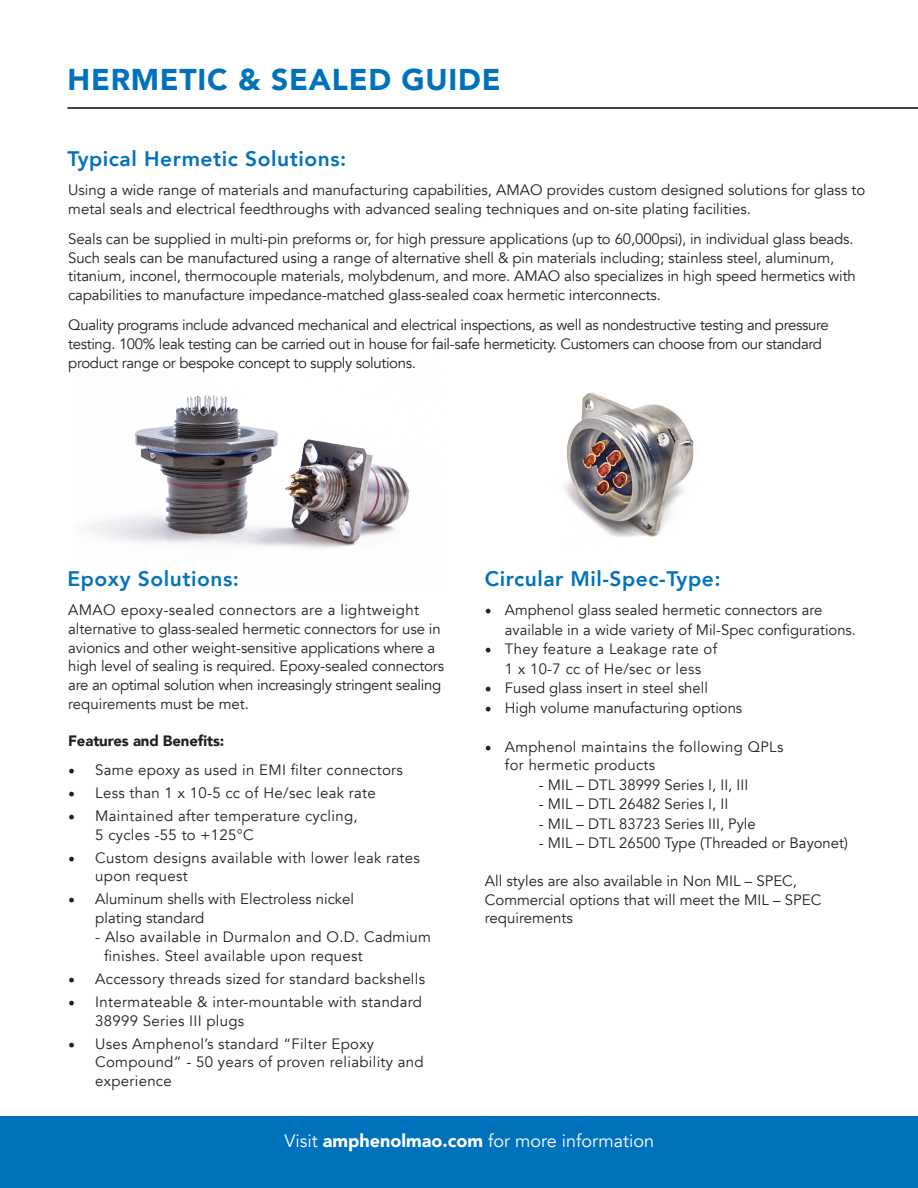
<style>
.page{position:relative;width:918px;height:1188px;background:#fff}
.page>*{position:absolute;margin:0;border:0;box-sizing:border-box;transform-origin:0 0}
.t1{font:900 30px "Avenir";letter-spacing:.025em;color:#0072bc}
.t2{font:800 21px "Avenir";letter-spacing:.025em;color:#0072bc}
.t3{font:18px "Avenir";color:#fff}
.t4{font:15px/18.8px "Avenir";color:#231f20}
.t5{font:15px/18.8px "Avenir";letter-spacing:.02em;color:#231f20}
.t6{font:15px "Avenir";letter-spacing:-.025em;color:#231f20}
.t7{font:15px/19.5px "Avenir";letter-spacing:.025em;color:#231f20;text-align:center}
.t8{font:900 15px "Avenir";letter-spacing:-.01em;color:#231f20}
.s1{font-family:"Minion Pro";font-size:18px}
.s2{font-weight:900}
</style>
<div class="page">
<div style="left:0;top:1117px;width:918px;height:71px;background:#0072bc"></div>
<hr style="left:68px;top:107px;width:850px;height:2px;background:#000">
<img style="left:563px;top:392px;width:131px;height:145px">
<img style="left:86px;top:395px;width:323px;height:154px">
<p class="t1" style="left:68px;top:54px;width:435px">HERMETIC &amp; SEALED GUIDE</p>
<p class="t2" style="left:68px;top:139px;width:280px">Typical Hermetic Solutions:</p>
<p class="t4" style="left:68px;top:181px;width:799px">Using a wide range of materials and manufacturing capabilities, AMAO provides custom designed solutions for glass to metal seals and electrical feedthroughs with advanced sealing techniques and on-site plating facilities.</p>
<p class="t4" style="left:68px;top:230px;width:787px">Seals can be supplied in multi-pin preforms or, for high pressure applications (up to 60,000psi), in individual glass beads.</p>
<p class="t4" style="left:68px;top:248px;width:789px">Such seals can be manufactured using a range of alternative shell &amp; pin materials including; stainless steel, aluminum, titanium, inconel, thermocouple materials, molybdenum, and more. AMAO also specializes in high speed hermetics with capabilities to manufacture impedance-matched glass-sealed coax hermetic interconnects.</p>
<p class="t6" style="left:68px;top:316px;width:762px">Quality programs include advanced mechanical and electrical inspections, as well as nondestructive testing and pressure</p>
<p class="t6" style="left:68px;top:335px;width:755px">testing. 100% leak testing can be carried out in house for fail-safe hermeticity. Customers can choose from our standard</p>
<p class="t6" style="left:68px;top:354px;width:349px">product range or bespoke concept to supply solutions.</p>
<p class="t2" style="left:68px;top:559px;width:173px">Epoxy Solutions:</p>
<p class="t2" style="left:485px;top:559px;width:237px">Circular Mil-Spec-Type:</p>
<p class="t4" style="left:68px;top:601px;width:377px">AMAO epoxy-sealed connectors are a lightweight alternative to glass-sealed hermetic connectors for use in avionics and other weight-sensitive applications where a high level of sealing is required. Epoxy-sealed connectors are an optimal solution when increasingly stringent sealing requirements must be met.</p>
<p class="t8" style="left:68px;top:728px;width:158px">Features and Benefits:</p>
<p class="t5" style="left:68px;top:760px;width:336px"><span class="s1">•</span> Same epoxy as used in EMI filter connectors</p>
<p class="t5" style="left:68px;top:783px;width:309px"><span class="s1">•</span> Less than 1 x 10-5 cc of He/sec leak rate</p>
<p class="t5" style="left:95px;top:807px;width:264px;text-indent:-27px"><span class="s1">•</span> Maintained after temperature cycling,<br>5 cycles -55 to +125°C</p>
<p class="t5" style="left:95px;top:848px;width:326px;text-indent:-27px"><span class="s1">•</span> Custom designs available with lower leak rates upon request</p>
<p class="t4" style="left:95px;top:890px;width:260px;text-indent:-27px"><span class="s1">•</span> Aluminum shells with Electroless nickel plating standard</p>
<p class="t5" style="left:104px;top:928px;width:328px;text-indent:-9px">- Also available in Durmalon and O.D. Cadmium finishes. Steel available upon request</p>
<p class="t5" style="left:68px;top:969px;width:358px"><span class="s1">•</span> Accessory threads sized for standard backshells</p>
<p class="t5" style="left:95px;top:993px;width:328px;text-indent:-27px"><span class="s1">•</span> Intermateable &amp; inter-mountable with standard<br>38999 Series III plugs</p>
<p class="t5" style="left:95px;top:1034px;width:330px;text-indent:-27px"><span class="s1">•</span> Uses Amphenol’s standard “Filter Epoxy<br>Compound” - 50 years of proven reliability and experience</p>
<p class="t4" style="left:505px;top:601px;width:353px;line-height:19.5px;text-indent:-20px"><span class="s1">•</span> Amphenol glass sealed hermetic connectors are available in a wide variety of Mil-Spec configurations.</p>
<p class="t7" style="left:485px;top:640px;width:234px"><span class="s1">•</span> They feature a Leakage rate of<br>1 x 10-7 cc of He/sec or less</p>
<p class="t4" style="left:485px;top:679px;width:225px"><span class="s1">•</span> Fused glass insert in steel shell</p>
<p class="t4" style="left:485px;top:698px;width:259px"><span class="s1">•</span> High volume manufacturing options</p>
<p class="t7" style="left:505px;top:737px;width:280px;line-height:18.8px;text-align:left;text-indent:-20px"><span class="s1">•</span> Amphenol maintains the following QPLs for hermetic products</p>
<p class="t4" style="left:539px;top:776px;width:211px">- MIL – DTL 38999 Series I, II, III</p>
<p class="t4" style="left:539px;top:795px;width:191px">- MIL – DTL 26482 Series I, II</p>
<p class="t4" style="left:539px;top:815px;width:218px">- MIL – DTL 83723 Series III, Pyle</p>
<p class="t4" style="left:539px;top:834px;width:310px">- MIL – DTL 26500 Type (Threaded or Bayonet)</p>
<p class="t4" style="left:485px;top:872px;width:338px">All styles are also available in Non MIL – SPEC,<br>Commercial options that will meet the MIL – SPEC requirements</p>
<p class="t3" style="left:284px;top:1130px;width:371px">Visit <span class="s2">amphenolmao.com</span> for more information</p>
</div>
